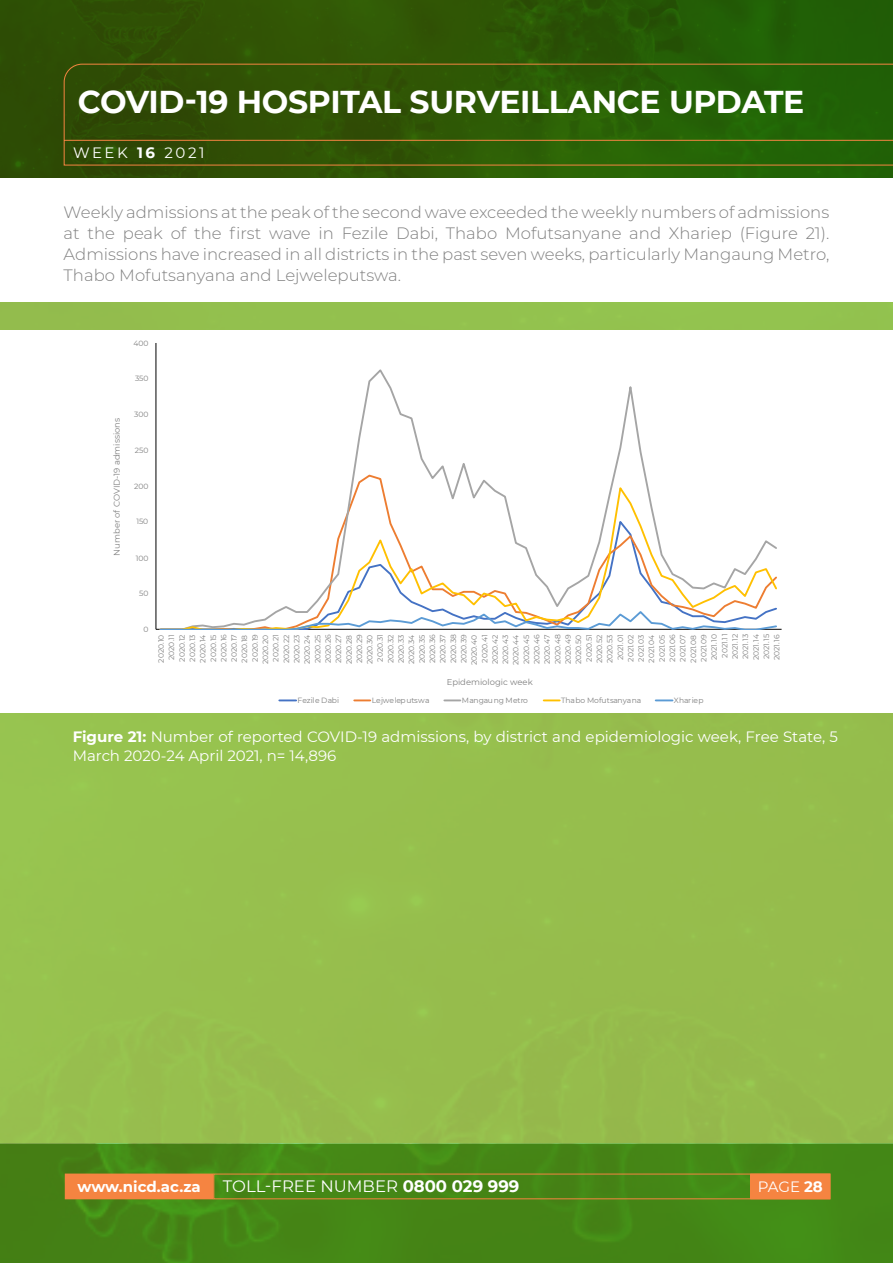
<style>
.page{position:relative;width:893px;height:1263px;background:#fff}
.page>*{position:absolute;margin:0;border:0;box-sizing:border-box;transform-origin:0 0}
.t1{font:700 31.5px "Montserrat";letter-spacing:-.01em;color:#fff}
.t2{font:300 16.5px/21px "Montserrat";color:#808080;text-align:justify}
.t3{font:16.5px "Montserrat";color:#fff}
.t4{font:15px/19.5px "Montserrat";color:#fff}
.t5{font:700 15px "Montserrat";color:#fff}
.t6{font:15px "Montserrat";letter-spacing:.17em;color:#fff}
.t7{font:8.4px "Montserrat";color:#7f7f7f}
.t8{font:7.65px/10.5px "Montserrat";letter-spacing:-.01em;color:#7f7f7f;text-align:right}
.t9{font:7.65px "Montserrat";letter-spacing:.01em;color:#7f7f7f}
.s1{font-weight:700}
</style>
<div class="page">
<div style="left:0;top:0;width:893px;height:179px;background:linear-gradient(to right,#344c05,#226106)"></div>
<svg style="left:64px;top:141px;width:829px;height:24px;background:#2e5a06"></svg>
<svg style="left:63px;top:63px;width:830px;height:78px;background:#305907"></svg>
<div style="left:0;top:1144px;width:893px;height:119px;background:#458616"></div>
<div style="left:213px;top:1174px;width:617px;height:25px;border:1px solid #f58441"></div>
<div style="left:751px;top:1174px;width:79px;height:25px;background:#f58441"></div>
<div style="left:65px;top:1174px;width:148px;height:25px;background:#f58441"></div>
<div style="left:0;top:179px;width:893px;height:965px;background:#96be4d"></div>
<div style="left:0;top:330px;width:893px;height:382px;background:#fff"></div>
<hr style="left:156px;top:343px;width:1px;height:286px;background:#000">
<hr style="left:156px;top:629px;width:626px;height:1px;background:#000">
<svg style="left:351px;top:369px;width:297px;height:114px"></svg>
<svg style="left:280px;top:483px;width:499px;height:147px"></svg>
<svg style="left:159px;top:609px;width:619px;height:21px"></svg>
<svg style="left:279px;top:699px;width:17px;height:2px"></svg>
<svg style="left:354px;top:699px;width:16px;height:2px"></svg>
<svg style="left:444px;top:699px;width:16px;height:2px"></svg>
<svg style="left:544px;top:699px;width:16px;height:2px"></svg>
<svg style="left:656px;top:699px;width:16px;height:2px"></svg>
<div style="left:0;top:179px;width:893px;height:123px;background:#fff"></div>
<h1 class="t1" style="left:78px;top:79px;width:728px">COVID-19 HOSPITAL SURVEILLANCE UPDATE</h1>
<h3 class="t6" style="left:73px;top:142px;width:133px">WEEK <span class="s1">16</span> 2021</h3>
<p class="t2" style="left:64px;top:201px;width:767px">Weekly admissions at the peak of the second wave exceeded the weekly numbers of admissions at the peak of the first wave in Fezile Dabi, Thabo Mofutsanyane and Xhariep (Figure 21).<br>Admissions have increased in all districts in the past seven weeks, particularly Mangaung Metro, Thabo Mofutsanyana and Lejweleputswa.</p>
<p class="t8" style="left:134px;top:338px;width:17px">400</p>
<p class="t7" style="left:111px;top:556px;width:139px;rotate:-90deg">Number of COVID-19 admissions</p>
<p class="t8" style="left:135px;top:373px;width:15px">350</p>
<p class="t8" style="left:134px;top:409px;width:16px">300</p>
<p class="t8" style="left:135px;top:445px;width:15px">250</p>
<p class="t8" style="left:134px;top:481px;width:16px">200</p>
<p class="t8" style="left:137px;top:516px;width:13px">150</p>
<p class="t8" style="left:136px;top:552px;width:14px">100</p>
<p class="t8" style="left:139px;top:588px;width:11px">50</p>
<p class="t8" style="left:144px;top:624px;width:7px">0</p>
<p class="t8" style="left:156px;top:665px;width:33px;rotate:-90deg">2020.10<br>2020.11<br>2020.12<br>2020.13<br>2020.14<br>2020.15<br>2020.16<br>2020.17<br>2020.18<br>2020.19<br>2020.20<br>2020.21<br>2020.22<br>2020.23<br>2020.24<br>2020.25<br>2020.26<br>2020.27<br>2020.28<br>2020.29<br>2020.30<br>2020.31<br>2020.32<br>2020.33<br>2020.34<br>2020.35<br>2020.36<br>2020.37<br>2020.38<br>2020.39<br>2020.40<br>2020.41<br>2020.42<br>2020.43<br>2020.44<br>2020.45<br>2020.46<br>2020.47<br>2020.48<br>2020.49<br>2020.50<br>2020.51<br>2020.52<br>2020.53<br>2021.01<br>2021.02<br>2021.03<br>2021.04<br>2021.05<br>2021.06<br>2021.07<br>2021.08<br>2021.09<br>2021.10<br>2021.11<br>2021.12<br>2021.13<br>2021.14<br>2021.15<br>2021.16</p>
<p class="t7" style="left:447px;top:676px;width:88px">Epidemiologic week</p>
<p class="t9" style="left:297px;top:695px;width:43px">Fezile Dabi</p>
<p class="t8" style="left:372px;top:695px;width:59px">Lejweleputswa</p>
<p class="t8" style="left:462px;top:695px;width:68px">Mangaung Metro</p>
<p class="t8" style="left:561px;top:695px;width:82px">Thabo Mofutsanyana</p>
<p class="t8" style="left:674px;top:695px;width:31px">Xhariep</p>
<p class="t4" style="left:73px;top:726px;width:767px"><span class="s1">Figure 21:</span> Number of reported COVID-19 admissions, by district and epidemiologic week, Free State, 5<br>March 2020-24 April 2021, n= 14,896</p>
<h3 class="t5" style="left:78px;top:1176px;width:125px">www.nicd.ac.za</h3>
<h2 class="t3" style="left:223px;top:1175px;width:298px">TOLL-FREE NUMBER <span class="s1">0800 029 999</span></h2>
<h3 class="t4" style="left:758px;top:1176px;width:67px">PAGE <span class="s1">28</span></h3>
</div>
